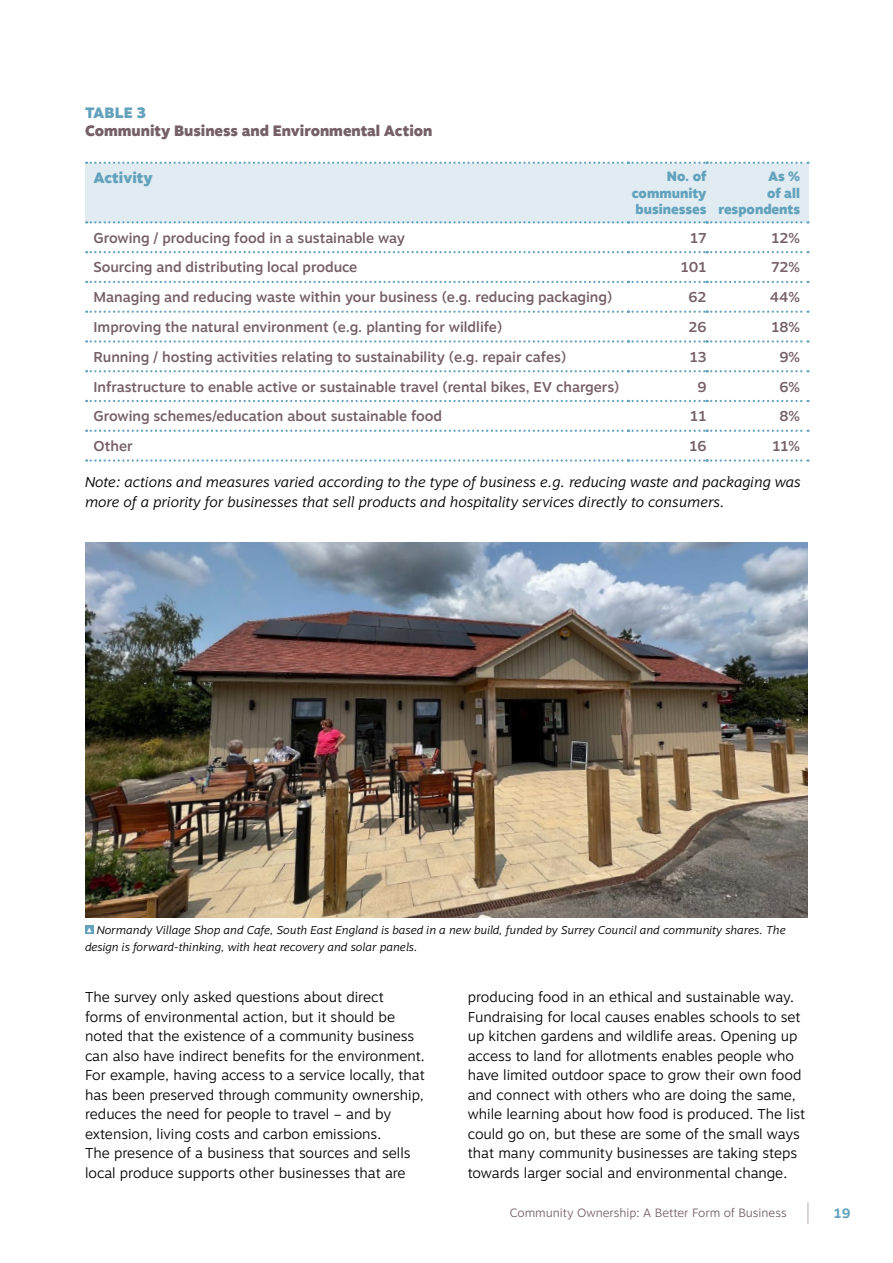
<style>
.page{position:relative;width:893px;height:1263px;background:#fff}
.page>*{position:absolute;margin:0;border:0;box-sizing:border-box;transform-origin:0 0}
.t1{font:900 15px "Motiva Sans";color:#766068}
.t2{font:900 15px "Motiva Sans";color:#63a2bc}
.t3{font:300 14.25px/19.5px "Motiva Sans";color:#000}
.t4{font:500 14.25px "Motiva Sans";color:#766068}
.t5{font:italic 300 14.25px/19.5px "Motiva Sans";color:#000}
.t6{font:900 13.5px/16.2px "Motiva Sans";color:#63a2bc;text-align:justify}
.t7{font:700 13.5px "Motiva Sans";color:#63a2bc}
.t8{font:300 12px "Motiva Sans";color:#766068}
.Footnote{font:italic 300 11.25px/16.5px "Motiva Sans";color:#000}
</style>
<div class="page">
<div style="left:85px;top:163px;width:543px;height:59px;background:#e0ecf2"></div>
<div style="left:628px;top:163px;width:79px;height:59px;background:#e0ecf2"></div>
<div style="left:707px;top:163px;width:102px;height:59px;background:#e0ecf2"></div>
<svg style="left:86px;top:162px;width:722px;height:2px"></svg>
<svg style="left:86px;top:221px;width:722px;height:2px"></svg>
<svg style="left:86px;top:251px;width:722px;height:2px"></svg>
<svg style="left:86px;top:281px;width:722px;height:2px"></svg>
<svg style="left:86px;top:311px;width:722px;height:2px"></svg>
<svg style="left:86px;top:340px;width:722px;height:3px"></svg>
<svg style="left:86px;top:370px;width:722px;height:2px"></svg>
<svg style="left:86px;top:400px;width:722px;height:2px"></svg>
<svg style="left:86px;top:430px;width:722px;height:2px"></svg>
<svg style="left:86px;top:459px;width:722px;height:3px"></svg>
<img style="left:85px;top:543px;width:723px;height:374px">
<svg style="left:85px;top:926px;width:9px;height:8px"></svg>
<svg style="left:87px;top:927px;width:5px;height:5px"></svg>
<svg style="left:807px;top:1202px;width:1px;height:22px"></svg>
<p class="t2" style="left:85px;top:101px;width:62px">TABLE 3</p>
<p class="t1" style="left:85px;top:119px;width:349px">Community Business and Environmental Action</p>
<p class="t2" style="left:94px;top:166px;width:61px">Activity</p>
<p class="t6" style="left:632px;top:168px;width:76px;text-indent:35px">No. of community businesses</p>
<p class="t6" style="left:768px;top:168px;width:34px">As %</p>
<p class="t6" style="left:718px;top:184px;width:83px;text-align:right">of all respondents</p>
<p class="t4" style="left:94px;top:227px;width:313px">Growing / producing food in a sustainable way</p>
<p class="t4" style="left:690px;top:227px;width:18px">17</p>
<p class="t4" style="left:771px;top:227px;width:30px">12%</p>
<p class="t4" style="left:94px;top:257px;width:265px">Sourcing and distributing local produce</p>
<p class="t4" style="left:681px;top:257px;width:27px">101</p>
<p class="t4" style="left:771px;top:257px;width:30px">72%</p>
<p class="t4" style="left:94px;top:287px;width:520px">Managing and reducing waste within your business (e.g. reducing packaging)</p>
<p class="t4" style="left:688px;top:287px;width:20px">62</p>
<p class="t4" style="left:770px;top:287px;width:32px">44%</p>
<p class="t4" style="left:94px;top:316px;width:410px">Improving the natural environment (e.g. planting for wildlife)</p>
<p class="t4" style="left:688px;top:316px;width:20px">26</p>
<p class="t4" style="left:771px;top:316px;width:30px">18%</p>
<p class="t4" style="left:94px;top:346px;width:474px">Running / hosting activities relating to sustainability (e.g. repair cafes)</p>
<p class="t4" style="left:690px;top:346px;width:18px">13</p>
<p class="t4" style="left:779px;top:346px;width:22px">9%</p>
<p class="t4" style="left:94px;top:376px;width:527px">Infrastructure to enable active or sustainable travel (rental bikes, EV chargers)</p>
<p class="t4" style="left:697px;top:376px;width:11px">9</p>
<p class="t4" style="left:780px;top:376px;width:22px">6%</p>
<p class="t4" style="left:94px;top:406px;width:350px">Growing schemes/education about sustainable food</p>
<p class="t4" style="left:690px;top:406px;width:18px">11</p>
<p class="t4" style="left:779px;top:406px;width:22px">8%</p>
<p class="t4" style="left:94px;top:436px;width:41px">Other</p>
<p class="t4" style="left:689px;top:436px;width:19px">16</p>
<p class="t4" style="left:772px;top:436px;width:29px">11%</p>
<p class="t5" style="left:85px;top:472px;width:717px">Note: actions and measures varied according to the type of business e.g. reducing waste and packaging was more of a priority for businesses that sell products and hospitality services directly to consumers.</p>
<p class="Footnote" style="left:85px;top:922px;width:702px;text-indent:12px">Normandy Village Shop and Cafe, South East England is based in a new build, funded by Surrey Council and community shares. The design is forward-thinking, with heat recovery and solar panels.</p>
<p class="t3" style="left:85px;top:987px;width:341px">The survey only asked questions about direct forms of environmental action, but it should be noted that the existence of a community business can also have indirect benefits for the environment.<br>For example, having access to a service locally, that has been preserved through community ownership, reduces the need for people to travel – and by extension, living costs and carbon emissions.<br>The presence of a business that sources and sells local produce supports other businesses that are</p>
<p class="t3" style="left:468px;top:987px;width:339px">producing food in an ethical and sustainable way.<br>Fundraising for local causes enables schools to set up kitchen gardens and wildlife areas. Opening up access to land for allotments enables people who have limited outdoor space to grow their own food and connect with others who are doing the same, while learning about how food is produced. The list could go on, but these are some of the small ways that many community businesses are taking steps towards larger social and environmental change.</p>
<p class="t8" style="left:510px;top:1204px;width:278px">Community Ownership: A Better Form of Business</p>
<p class="t7" style="left:834px;top:1203px;width:18px">19</p>
</div>
